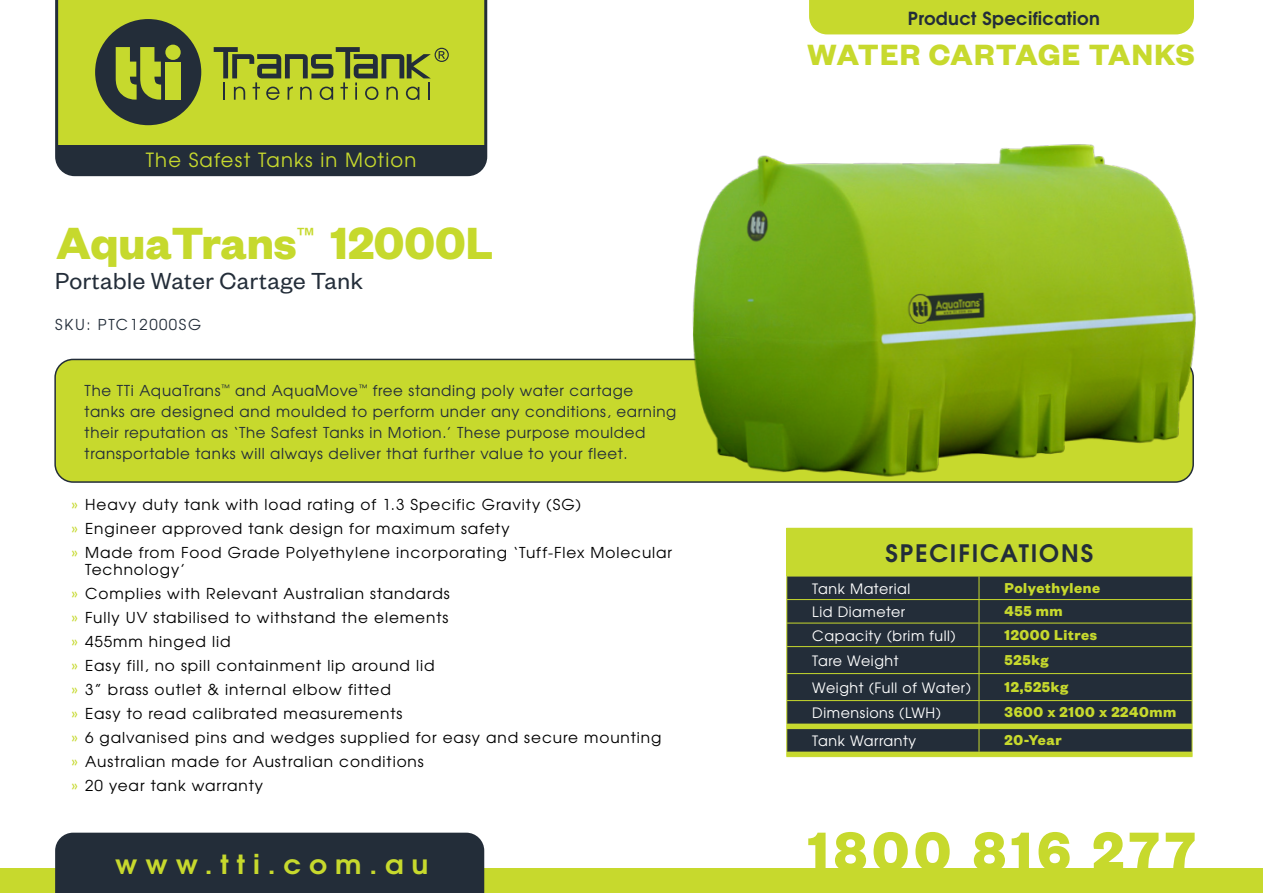
<style>
.page{position:relative;width:1263px;height:893px;background:#fff}
.page>*{position:absolute;margin:0;border:0;box-sizing:border-box;transform-origin:0 0}
.t1{font:700 60px "Founders Grotesk";letter-spacing:.08em;color:#c7d92d}
.t2{font:700 49.5px "Founders Grotesk";color:#c6d92d}
.t3{font:700 32.1px "Founders Grotesk";letter-spacing:.025em;color:#c7d92d}
.t4{font:700 26.25px "Te X Gyre Adventor";letter-spacing:.28em;color:#c7d92d;scale:1.07 1}
.t5{font:25.5px "Founders Grotesk";letter-spacing:.02em;color:#232d39}
.t6{font:700 24px "Te X Gyre Adventor";letter-spacing:.075em;color:#232d39}
.t7{font:19.5px "Te X Gyre Adventor";letter-spacing:.06em;color:#c7d92d}
.t8{font:700 18px "Te X Gyre Adventor";letter-spacing:.02em;color:#232d39}
.t9{font:700 15.75px "Founders Grotesk";letter-spacing:.04em;color:#c7d92d}
.t10{font:15px/24px "Te X Gyre Adventor";letter-spacing:.06em;color:#000}
.t11{font:15px/21px "Te X Gyre Adventor";letter-spacing:.045em;color:#232d39}
.t12{font:15px "Te X Gyre Adventor";letter-spacing:.105em;color:#232d39}
.t13{font:14.25px "Te X Gyre Adventor";letter-spacing:.04em;color:#fff}
.s1{color:#c6d92f}
</style>
<div class="page">
<div style="left:0;top:869px;width:1263px;height:24px;background:#c7d92d"></div>
<div style="left:55px;top:833px;width:429px;height:60px;background:#232d39"></div>
<svg style="left:55px;top:0;width:432px;height:176px;background:#93a231"></svg>
<div style="left:809px;top:0;width:385px;height:34px;background:#c7d92d"></div>
<div style="left:55px;top:359px;width:1138px;height:123px;background:#c7d92d;border-radius:18px"></div>
<div style="left:54px;top:359px;width:1140px;height:124px;border:2px solid #232d39;border-radius:18px"></div>
<img style="left:674px;top:144px;width:522px;height:339px">
<div style="left:787px;top:528px;width:405px;height:48px;background:#c6d92f"></div>
<hr style="left:786px;top:528px;width:193px;height:1px;background:#c6d92f">
<hr style="left:786px;top:529px;width:1px;height:47px;background:#c6d92f">
<hr style="left:1192px;top:529px;width:1px;height:47px;background:#c6d92f">
<svg style="left:786px;top:576px;width:407px;height:181px;background:#323d38"></svg>
<hr style="left:786px;top:756px;width:193px;height:1px;background:#c7d92d">
<hr style="left:979px;top:756px;width:213px;height:1px;background:#c7d92d">
<h3 class="t7" style="left:146px;top:145px;width:272px">The Safest Tanks in Motion</h3>
<h2 class="t2" style="left:57px;top:212px;width:438px">AquaTrans<sup>™</sup> 12000L</h2>
<h3 class="t5" style="left:55px;top:265px;width:309px">Portable Water Cartage Tank</h3>
<p class="t12" style="left:55px;top:312px;width:147px">SKU: PTC12000SG</p>
<p class="t11" style="left:85px;top:379px;width:593px">The TTi AquaTrans<sup>™</sup> and AquaMove<sup>™</sup> free standing poly water cartage tanks are designed and moulded to perform under any conditions, earning their reputation as ‘The Safest Tanks in Motion.’ These purpose moulded transportable tanks will always deliver that further value to your fleet.</p>
<p class="t10" style="left:72px;top:492px;width:602px"><span class="s1">»</span> Heavy duty tank with load rating of 1.3 Specific Gravity (SG)<br><span class="s1">»</span> Engineer approved tank design for maximum safety<br><span class="s1">»</span> Made from Food Grade Polyethylene incorporating ‘Tuff-Flex Molecular</p>
<p class="t10" style="left:72px;top:556px;width:591px;text-indent:13px">Technology’<br><span class="s1">»</span> Complies with Relevant Australian standards<br><span class="s1">»</span> Fully UV stabilised to withstand the elements<br><span class="s1">»</span> 455mm hinged lid<br><span class="s1">»</span> Easy fill, no spill containment lip around lid<br><span class="s1">»</span> 3” brass outlet &amp; internal elbow fitted<br><span class="s1">»</span> Easy to read calibrated measurements<br><span class="s1">»</span> 6 galvanised pins and wedges supplied for easy and secure mounting <span class="s1">»</span> Australian made for Australian conditions<br><span class="s1">»</span> 20 year tank warranty</p>
<h3 class="t4" style="left:115px;top:841px;width:294px">www.tti.com.au</h3>
<p class="t8" style="left:908px;top:2px;width:193px">Product Specification</p>
<h3 class="t3" style="left:808px;top:34px;width:389px">WATER CARTAGE TANKS</h3>
<h3 class="t6" style="left:886px;top:532px;width:209px">SPECIFICATIONS</h3>
<p class="t13" style="left:812px;top:577px;width:100px">Tank Material</p>
<p class="t9" style="left:1004px;top:578px;width:97px">Polyethylene</p>
<p class="t13" style="left:812px;top:601px;width:94px">Lid Diameter</p>
<p class="t9" style="left:1004px;top:601px;width:60px">455 mm</p>
<p class="t13" style="left:812px;top:624px;width:145px">Capacity (brim full)</p>
<p class="t9" style="left:1004px;top:625px;width:94px">12000 Litres</p>
<p class="t13" style="left:812px;top:649px;width:88px">Tare Weight</p>
<p class="t9" style="left:1004px;top:650px;width:46px">525kg</p>
<p class="t13" style="left:812px;top:676px;width:160px">Weight (Full of Water)</p>
<p class="t9" style="left:1004px;top:677px;width:65px">12,525kg</p>
<p class="t13" style="left:812px;top:702px;width:130px">Dimensions (LWH)</p>
<p class="t9" style="left:1004px;top:702px;width:173px">3600 x 2100 x 2240mm</p>
<p class="t13" style="left:812px;top:730px;width:105px">Tank Warranty</p>
<p class="t9" style="left:1004px;top:730px;width:59px">20-Year</p>
<h1 class="t1" style="left:808px;top:813px;width:389px">1800 816 277</h1>
</div>
